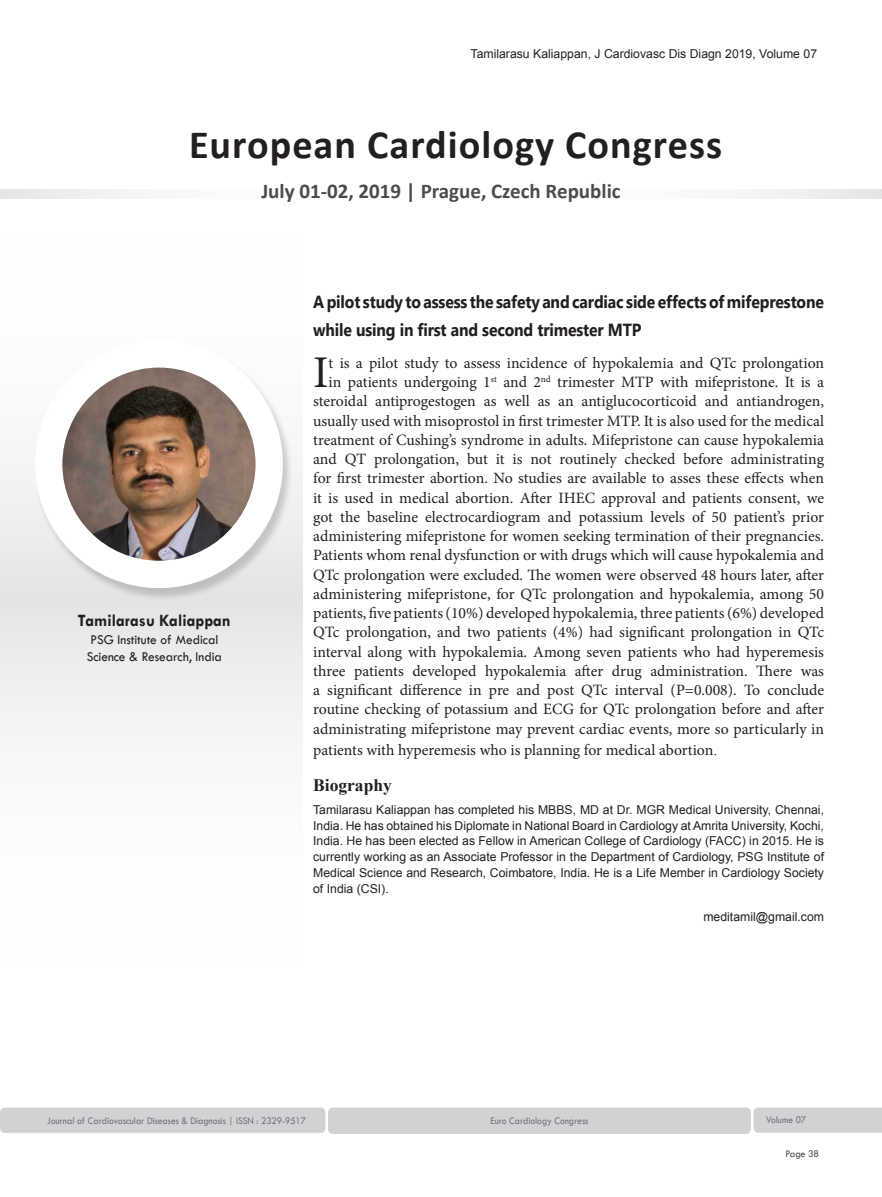
<style>
.page{position:relative;width:882px;height:1197px;background:#fff}
.page>*{position:absolute;margin:0;border:0;box-sizing:border-box;transform-origin:0 0}
.Bio_Heading{font:45.32px "Minion Pro";color:#231f20}
.t1{font:700 40.25px "Calibri";letter-spacing:.025em;color:#231f20}
.t2{font:700 21px "Calibri";color:#4b4c4d}
.Bio_Heading-2{font:700 17.5px/28px "Microsoft Tai Le";letter-spacing:-.01em;color:#231f20;scale:.9 1}
.Name{font:700 17.5px "Tw Cen";color:#231f20;scale:.95 1}
.Bio_Heading-3{font:700 17.5px "Times New Roman";color:#231f20}
.Bio_Heading-4{font:15.75px/19.2px "Minion Pro";color:#231f20;text-align:right}
.Name-2{font:14px "Tw Cen";color:#231f20;scale:.95 1}
.Biography{font:12.25px/15.8px "Arial";color:#231f20;text-align:justify}
.t3{font:10.5px "Tw Cen";color:#717275;scale:.9 1}
.t4{font:10.5px "Tw Cen";letter-spacing:-.02em;color:#4b4c4d;scale:.95 1}
.s1{font-family:"Times New Roman"}
</style>
<div class="page">
<div style="left:0;top:1108px;width:325px;height:25px;background:#d1d2d4;border-radius:5px"></div>
<div style="left:328px;top:1108px;width:423px;height:26px;background:#d1d2d4;border-radius:5px"></div>
<svg style="left:0;top:189px;width:882px;height:9px"></svg>
<div style="left:0;top:597px;width:302px;height:393px;background:linear-gradient(to bottom,#e9eaeb,#fff)"></div>
<div style="left:0;top:205px;width:302px;height:392px;background:linear-gradient(to bottom,#fff,#e9eaeb)"></div>
<div style="left:753px;top:1108px;width:129px;height:25px;background:#d1d2d4"></div>
<div style="left:34px;top:341px;width:260px;height:260px;background:#231f20;opacity:.2"></div>
<div style="left:35px;top:340px;width:248px;height:248px;background:#fff;border-radius:50%"></div>
<img style="left:62px;top:368px;width:194px;height:193px;border-radius:97px">
<p class="Biography" style="left:471px;top:46px;width:348px">Tamilarasu Kaliappan, J Cardiovasc Dis Diagn 2019, Volume 07</p>
<h2 class="t1" style="left:189px;top:118px;width:535px">European Cardiology Congress</h2>
<h3 class="t2" style="left:261px;top:178px;width:361px">July 01-02, 2019 | Prague, Czech Republic</h3>
<p class="Name" style="left:78px;top:610px;width:162px">Tamilarasu Kaliappan</p>
<p class="Name-2" style="left:90px;top:631px;width:136px">PSG Institute of Medical</p>
<p class="Name-2" style="left:87px;top:648px;width:144px">Science &amp; Research, India</p>
<p class="Bio_Heading-2" style="left:313px;top:289px;width:569px">A pilot study to assess the safety and cardiac side effects of mifeprestone while using in first and second trimester MTP</p>
<p class="Bio_Heading" style="left:313px;top:342px;width:17px">I</p>
<p class="Bio_Heading-4" style="left:313px;top:353px;width:512px">t is a pilot study to assess incidence of hypokalemia and QTc prolongation in patients undergoing 1<sup>st</sup> and 2<sup>nd</sup> trimester MTP with mifepristone. It is a steroidal antiprogestogen as well as an antiglucocorticoid and antiandrogen, usually used with misoprostol in first trimester MTP. It is also used for the medical treatment of Cushing’s syndrome in adults. Mifepristone can cause hypokalemia and QT prolongation, but it is not routinely checked before administrating for first trimester abortion. No studies are available to asses these effects when it is used in medical abortion. After IHEC approval and patients consent, we got the baseline electrocardiogram and potassium levels of 50 patient’s prior administering mifepristone for women seeking termination of their pregnancies.<br>Patients whom renal dysfunction or with drugs which will cause hypokalemia and QTc prolongation were excluded. The women were observed 48 hours later, after administering mifepristone, for QTc prolongation and hypokalemia, among 50 patients, five patients (10%) developed hypokalemia, three patients (6%) developed QTc prolongation, and two patients (4%) had significant prolongation in QTc interval along with hypokalemia. Among seven patients who had hyperemesis three patients developed hypokalemia after drug administration. There was a significant difference in pre and post QTc interval (P=0.008). To conclude routine checking of potassium and ECG for QTc prolongation before and after administrating mifepristone may prevent cardiac events, more so particularly in</p>
<p class="Bio_Heading-4" style="left:313px;top:740px;width:406px">patients with hyperemesis who is planning for medical abortion<span class="s1">.</span></p>
<p class="Bio_Heading-3" style="left:313px;top:773px;width:80px">Biography</p>
<p class="Biography" style="left:313px;top:802px;width:512px">Tamilarasu Kaliappan has completed his MBBS, MD at Dr. MGR Medical University, Chennai, India. He has obtained his Diplomate in National Board in Cardiology at Amrita University, Kochi, India. He has been elected as Fellow in American College of Cardiology (FACC) in 2015. He is currently working as an Associate Professor in the Department of Cardiology, PSG Institute of Medical Science and Research, Coimbatore, India. He is a Life Member in Cardiology Society of India (CSI).</p>
<p class="Biography" style="left:703px;top:909px;width:122px">meditamil@gmail.com</p>
<p class="t3" style="left:47px;top:1114px;width:289px">Journal of Cardiovascular Diseases &amp; Diagnosis | ISSN : 2329-9517</p>
<p class="t3" style="left:491px;top:1114px;width:110px">Euro Cardiology Congress</p>
<p class="t3" style="left:766px;top:1114px;width:46px">Volume 07</p>
<p class="t4" style="left:786px;top:1147px;width:37px">Page 38</p>
</div>
